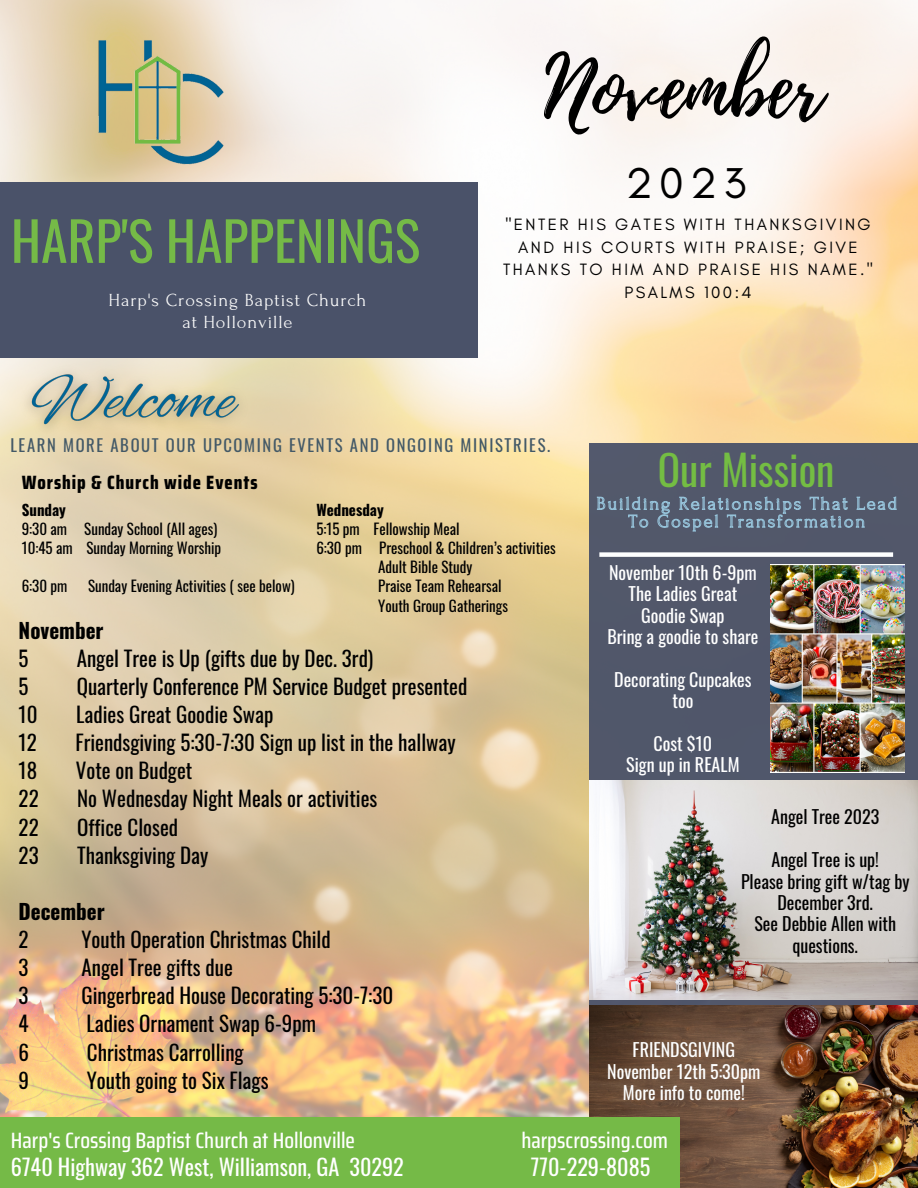
<style>
.page{position:relative;width:918px;height:1188px;background:#fff}
.page>*{position:absolute;margin:0;border:0;box-sizing:border-box;transform-origin:0 0}
.t1{font:84.15px "Playlist Script";color:#000}
.t2{font:53.85px "Oswald";color:#75ba47}
.t3{font:43.95px "Glacial Indifference";color:#000}
.t4{font:41.4px "Oswald";color:#74bd43}
.t5{font:500 22.2px "Saira Condensed";color:#fff}
.t6{font:22.2px "Oswald";color:#fff}
.t7{font:21px "Oswald";color:#000}
.t8{font:700 21px "Oswald";color:#000}
.t9{font:800 19.2px "Saira Condensed";letter-spacing:.05em;color:#000}
.t10{font:18.45px "Forum";letter-spacing:.05em;color:#fafafa}
.t11{font:18px/21.3px "Oswald";color:#fff;text-align:center}
.t12{font:18px/21.3px "Oswald";color:#000;text-align:center}
.t13{font:18px "Oswald";color:#feffff}
.t14{font:16.65px/22.5px "Glacial Indifference";letter-spacing:.145em;color:#000;text-align:center}
.t15{font:16.65px "Oswald";letter-spacing:.1em;color:#435967}
.t16{font:15px "Oswald";color:#000}
.t17{font:700 15px "Oswald";color:#000}
</style>
<div class="page">
<img style="left:0;top:0;width:918px;height:1117px">
<div style="left:590px;top:443px;width:328px;height:745px;background:#51576a"></div>
<img style="left:92px;top:35px;width:139px;height:136px">
<img style="left:143px;top:1039px;width:294px;height:78px">
<div style="left:0;top:182px;width:478px;height:176px;background:#4a5269"></div>
<img style="left:589px;top:1005px;width:329px;height:183px">
<div style="left:0;top:1117px;width:680px;height:71px;background:#75ba47"></div>
<div style="left:599px;top:552px;width:294px;height:5px;background:#feffff"></div>
<img style="left:590px;top:780px;width:328px;height:220px">
<img style="left:771px;top:565px;width:134px;height:208px">
<img style="left:13px;top:358px;width:244px;height:88px">
<svg style="left:597px;top:496px;width:300px;height:36px"></svg>
<p class="t2" style="left:11px;top:199px;width:411px">HARP'S HAPPENINGS</p>
<p class="t10" style="left:109px;top:291px;width:259px">Harp's Crossing Baptist Church</p>
<p class="t10" style="left:182px;top:312px;width:112px">at Hollonville</p>
<p class="t1" style="left:544px;top:28px;width:280px">November</p>
<p class="t3" style="left:626px;top:156px;width:122px">2023</p>
<p class="t14" style="left:503px;top:213px;width:371px">"ENTER HIS GATES WITH THANKSGIVING<br>AND HIS COURTS WITH PRAISE; GIVE<br>THANKS TO HIM AND PRAISE HIS NAME."</p>
<p class="t14" style="left:624px;top:281px;width:129px">PSALMS 100:4</p>
<p class="t15" style="left:10px;top:432px;width:541px">LEARN MORE ABOUT OUR UPCOMING EVENTS AND ONGOING MINISTRIES.</p>
<p class="t9" style="left:22px;top:467px;width:237px">Worship &amp; Church wide Events</p>
<p class="t17" style="left:22px;top:498px;width:46px">Sunday</p>
<p class="t16" style="left:22px;top:517px;width:197px">9:30 am Sunday School (All ages)</p>
<p class="t16" style="left:22px;top:536px;width:201px">10:45 am Sunday Morning Worship</p>
<p class="t16" style="left:22px;top:575px;width:47px">6:30 pm</p>
<p class="t16" style="left:88px;top:575px;width:208px">Sunday Evening Activities ( see below)</p>
<p class="t17" style="left:316px;top:498px;width:69px">Wednesday</p>
<p class="t16" style="left:316px;top:517px;width:145px">5:15 pm Fellowship Meal</p>
<p class="t16" style="left:316px;top:536px;width:241px">6:30 pm Preschool &amp; Children’s activities</p>
<p class="t16" style="left:378px;top:555px;width:96px">Adult Bible Study</p>
<p class="t16" style="left:378px;top:575px;width:125px">Praise Team Rehearsal</p>
<p class="t16" style="left:378px;top:594px;width:131px">Youth Group Gatherings</p>
<p class="t8" style="left:19px;top:614px;width:86px">November</p>
<p class="t7" style="left:19px;top:642px;width:11px">5</p>
<p class="t7" style="left:77px;top:642px;width:298px">Angel Tree is Up (gifts due by Dec. 3rd)</p>
<p class="t7" style="left:19px;top:670px;width:11px">5</p>
<p class="t7" style="left:77px;top:670px;width:392px">Quarterly Conference PM Service Budget presented</p>
<p class="t7" style="left:19px;top:698px;width:21px">10</p>
<p class="t7" style="left:76px;top:698px;width:199px">Ladies Great Goodie Swap</p>
<p class="t7" style="left:19px;top:726px;width:20px">12</p>
<p class="t7" style="left:75px;top:726px;width:382px">Friendsgiving 5:30-7:30 Sign up list in the hallway</p>
<p class="t7" style="left:19px;top:754px;width:20px">18</p>
<p class="t7" style="left:76px;top:754px;width:118px">Vote on Budget</p>
<p class="t7" style="left:19px;top:782px;width:22px">22</p>
<p class="t7" style="left:77px;top:782px;width:302px">No Wednesday Night Meals or activities</p>
<p class="t7" style="left:19px;top:811px;width:22px">22</p>
<p class="t7" style="left:77px;top:811px;width:102px">Office Closed</p>
<p class="t7" style="left:19px;top:839px;width:22px">23</p>
<p class="t7" style="left:77px;top:839px;width:133px">Thanksgiving Day</p>
<p class="t8" style="left:19px;top:895px;width:88px">December</p>
<p class="t7" style="left:19px;top:923px;width:12px">2</p>
<p class="t7" style="left:82px;top:923px;width:251px">Youth Operation Christmas Child</p>
<p class="t7" style="left:19px;top:951px;width:12px">3</p>
<p class="t7" style="left:82px;top:951px;width:153px">Angel Tree gifts due</p>
<p class="t7" style="left:19px;top:979px;width:12px">3</p>
<p class="t7" style="left:82px;top:979px;width:313px">Gingerbread House Decorating 5:30-7:30</p>
<p class="t7" style="left:19px;top:1007px;width:12px">4</p>
<p class="t7" style="left:86px;top:1007px;width:231px">Ladies Ornament Swap 6-9pm</p>
<p class="t7" style="left:19px;top:1036px;width:12px">6</p>
<p class="t7" style="left:87px;top:1036px;width:158px">Christmas Carrolling</p>
<p class="t7" style="left:19px;top:1064px;width:12px">9</p>
<p class="t7" style="left:87px;top:1064px;width:183px">Youth going to Six Flags</p>
<p class="t4" style="left:658px;top:437px;width:178px">Our Mission</p>
<p class="t11" style="left:609px;top:561px;width:149px">November 10th 6-9pm</p>
<p class="t11" style="left:629px;top:582px;width:110px">The Ladies Great<br>Goodie Swap</p>
<p class="t11" style="left:607px;top:625px;width:152px">Bring a goodie to share</p>
<p class="t11" style="left:614px;top:668px;width:139px">Decorating Cupcakes too</p>
<p class="t11" style="left:654px;top:732px;width:60px">Cost $10</p>
<p class="t11" style="left:626px;top:753px;width:115px">Sign up in REALM</p>
<p class="t12" style="left:771px;top:806px;width:110px">Angel Tree 2023</p>
<p class="t12" style="left:771px;top:848px;width:109px">Angel Tree is up!</p>
<p class="t12" style="left:741px;top:870px;width:170px">Please bring gift w/tag by<br>December 3rd.</p>
<p class="t12" style="left:754px;top:912px;width:143px">See Debbie Allen with questions.</p>
<p class="t13" style="left:633px;top:1036px;width:104px">FRIENDSGIVING</p>
<p class="t13" style="left:607px;top:1057px;width:155px">November 12th 5:30pm</p>
<p class="t13" style="left:623px;top:1079px;width:123px">More info to come!</p>
<p class="t5" style="left:11px;top:1123px;width:346px">Harp's Crossing Baptist Church at Hollonville</p>
<p class="t5" style="left:521px;top:1123px;width:148px">harpscrossing.com</p>
<p class="t6" style="left:11px;top:1149px;width:394px">6740 Highway 362 West, Williamson, GA 30292</p>
<p class="t6" style="left:531px;top:1149px;width:121px">770-229-8085</p>
</div>
